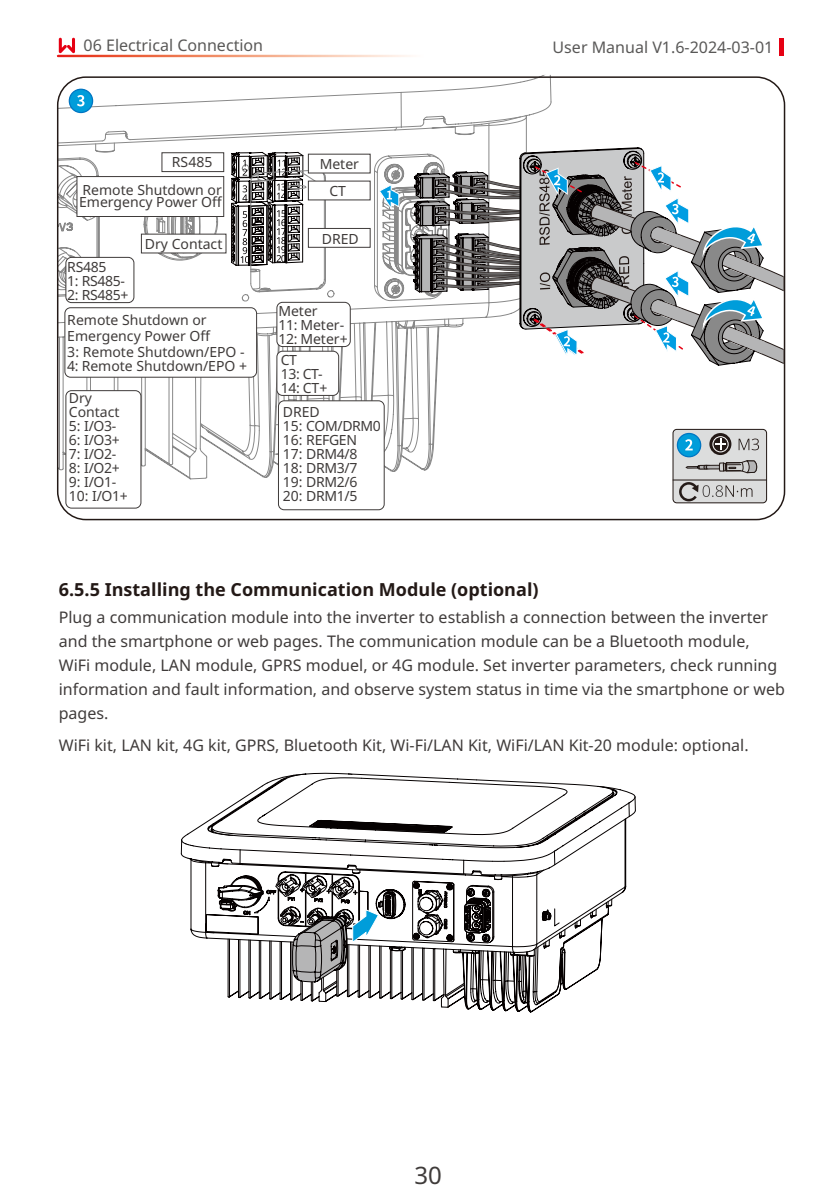
<style>
.page{position:relative;width:840px;height:1191px;background:#fff}
.page>*{position:absolute;margin:0;border:0;box-sizing:border-box;transform-origin:0 0}
.t1{font:24px "Noto Sans";color:#3f3b3a}
.t2{font:700 18px "Noto Sans";color:#231916}
.t3{font:16px/24px "Noto Sans";color:#3f3b3a}
.t4{font:16px "Noto Sans";color:#595857}
.t5{font:14px/14px "Noto Sans";color:#3f3b3a}
.t6{font:14px/14px "Noto Sans";letter-spacing:-.025em;color:#3f3b3a}
</style>
<div class="page">
<svg style="left:779px;top:38px;width:3px;height:18px"></svg>
<svg style="left:59px;top:38px;width:16px;height:15px"></svg>
<svg style="left:60px;top:75px;width:491px;height:418px"></svg>
<div style="left:69px;top:89px;width:23px;height:23px;background:#009dda;border-radius:50%"></div>
<div style="left:69px;top:89px;width:24px;height:24px;border:1px solid #0075c2;border-radius:50%"></div>
<svg style="left:77px;top:95px;width:7px;height:11px"></svg>
<svg style="left:58px;top:147px;width:725px;height:219px"></svg>
<div style="left:672px;top:429px;width:94px;height:74px;background:#dcdddd;border-radius:4px"></div>
<div style="left:672px;top:429px;width:94px;height:74px;border:1px solid #231916;border-radius:4px"></div>
<hr style="left:672px;top:479px;width:94px;height:1px;background:#231916">
<svg style="left:738px;top:438px;width:20px;height:12px"></svg>
<svg style="left:710px;top:434px;width:20px;height:20px"></svg>
<div style="left:709px;top:433px;width:22px;height:22px;border:2px solid #231916;border-radius:50%"></div>
<div style="left:712px;top:436px;width:16px;height:16px;border:1px solid #fff;border-radius:50%"></div>
<svg style="left:714px;top:438px;width:11px;height:12px"></svg>
<svg style="left:677px;top:433px;width:23px;height:24px"></svg>
<div style="left:676px;top:433px;width:25px;height:24px;border:1px solid #0075c2;border-radius:50%"></div>
<svg style="left:684px;top:439px;width:8px;height:11px"></svg>
<svg style="left:678px;top:460px;width:78px;height:41px"></svg>
<div style="left:66px;top:257px;width:68px;height:45px;background:#fff;border-radius:6px"></div>
<div style="left:65px;top:257px;width:69px;height:46px;border:1px solid #3f3b3a;border-radius:6px"></div>
<div style="left:277px;top:302px;width:73px;height:44px;background:#fff;border-radius:6px"></div>
<div style="left:276px;top:302px;width:74px;height:45px;border:1px solid #3f3b3a;border-radius:6px"></div>
<div style="left:277px;top:351px;width:61px;height:44px;background:#fff;border-radius:6px"></div>
<div style="left:276px;top:351px;width:63px;height:45px;border:1px solid #3f3b3a;border-radius:6px"></div>
<div style="left:65px;top:308px;width:191px;height:69px;background:#fff;border-radius:6px"></div>
<div style="left:64px;top:307px;width:193px;height:71px;border:1px solid #3f3b3a;border-radius:6px"></div>
<div style="left:66px;top:391px;width:75px;height:117px;background:#fff;border-radius:6px"></div>
<div style="left:65px;top:390px;width:76px;height:118px;border:1px solid #3f3b3a;border-radius:6px"></div>
<div style="left:278px;top:401px;width:106px;height:109px;background:#fff;border-radius:6px"></div>
<div style="left:278px;top:400px;width:106px;height:110px;border:1px solid #3f3b3a;border-radius:6px"></div>
<div style="left:141px;top:234px;width:85px;height:19px;background:#fff"></div>
<div style="left:76px;top:176px;width:148px;height:41px;background:#fff;border:1px solid #3f3b3a"></div>
<div style="left:161px;top:152px;width:63px;height:20px;background:#fff;border:1px solid #3f3b3a"></div>
<div style="left:308px;top:154px;width:62px;height:19px;background:#fff"></div>
<div style="left:308px;top:181px;width:62px;height:19px;background:#fff"></div>
<div style="left:308px;top:228px;width:62px;height:20px;background:#fff;border:1px solid #3f3b3a"></div>
<svg style="left:180px;top:773px;width:438px;height:86px"></svg>
<svg style="left:189px;top:796px;width:446px;height:143px"></svg>
<svg style="left:204px;top:778px;width:408px;height:235px"></svg>
<p class="t4" style="left:84px;top:34px;width:181px">06 Electrical Connection</p>
<p class="t5" style="left:172px;top:155px;width:42px">RS485</p>
<p class="t5" style="left:319px;top:150px;width:41px;line-height:27.8px;text-align:center">Meter<br>CT</p>
<p class="t5" style="left:321px;top:232px;width:38px">DRED</p>
<p class="t5" style="left:79px;top:184px;width:145px;line-height:12px">Remote Shutdown or<br>Emergency Power Off</p>
<p class="t5" style="left:145px;top:237px;width:79px">Dry Contact</p>
<p class="t6" style="left:67px;top:260px;width:63px">RS485<br>1: RS485-<br>2: RS485+</p>
<p class="t5" style="left:67px;top:312px;width:179px;line-height:16px">Remote Shutdown or<br>Emergency Power Off<br>3: Remote Shutdown/EPO -</p>
<p class="t5" style="left:67px;top:359px;width:181px">4: Remote Shutdown/EPO +</p>
<p class="t5" style="left:69px;top:392px;width:60px">Dry<br>Contact<br>5: I/O3-<br>6: I/O3+<br>7: I/O2-<br>8: I/O2+<br>9: I/O1-<br>10: I/O1+</p>
<p class="t5" style="left:278px;top:304px;width:71px">Meter<br>11: Meter-<br>12: Meter+</p>
<p class="t5" style="left:280px;top:353px;width:48px">CT<br>13: CT-<br>14: CT+</p>
<p class="t6" style="left:283px;top:406px;width:100px">DRED<br>15: COM/DRM0<br>16: REFGEN<br>17: DRM4/8<br>18: DRM3/7<br>19: DRM2/6<br>20: DRM1/5</p>
<p class="t4" style="left:552px;top:36px;width:222px">User Manual V1.6-2024-03-01</p>
<p class="t2" style="left:59px;top:577px;width:481px">6.5.5 Installing the Communication Module (optional)</p>
<p class="t3" style="left:59px;top:605px;width:727px">Plug a communication module into the inverter to establish a connection between the inverter and the smartphone or web pages. The communication module can be a Bluetooth module, WiFi module, LAN module, GPRS moduel, or 4G module. Set inverter parameters, check running information and fault information, and observe system status in time via the smartphone or web pages.</p>
<p class="t3" style="left:59px;top:733px;width:691px">WiFi kit, LAN kit, 4G kit, GPRS, Bluetooth Kit, Wi-Fi/LAN Kit, WiFi/LAN Kit-20 module: optional.</p>
<h1 class="t1" style="left:414px;top:1157px;width:29px">30</h1>
</div>
